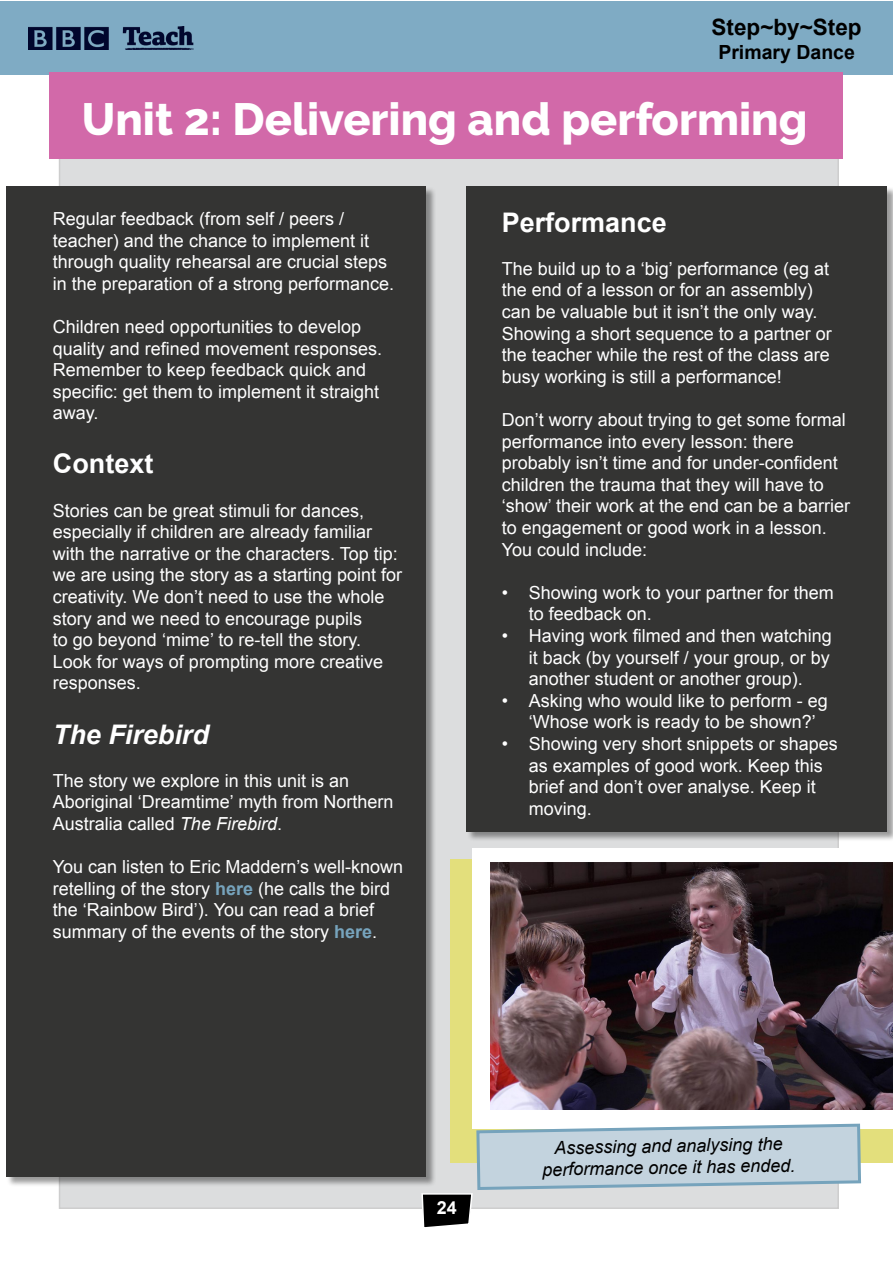
<style>
.page{position:relative;width:893px;height:1263px;background:#fff}
.page>*{position:absolute;margin:0;border:0;box-sizing:border-box;transform-origin:0 0}
.t1{font:800 45px "Raleway";color:#fff}
.t2{font:700 27px "Arial";color:#fff}
.t3{font:italic 700 27px "Arial";color:#fff}
.t4{font:700 22.5px "Arial";color:#000}
.t5{font:700 19.5px "Arial";color:#000}
.t6{font:18px/21.6px "Arial";color:#fff}
.t7{font:italic 18px/21.6px "Arial";color:#000;text-align:center}
.t8{font:700 18px "Arial";color:#fff}
.s1{font-style:italic}
.s2{font-weight:700;color:#76a3bc}
</style>
<div class="page">
<div style="left:60px;top:55px;width:778px;height:1153px;background:#dcddde"></div>
<div style="left:6px;top:186px;width:430px;height:1001px;background:#000;opacity:.4"></div>
<div style="left:6px;top:186px;width:420px;height:990px;background:#343433"></div>
<div style="left:1px;top:1px;width:892px;height:73px;background:#7fabc4"></div>
<div style="left:50px;top:72px;width:793px;height:87px;background:#d269a9"></div>
<img style="left:28px;top:26px;width:165px;height:24px">
<div style="left:467px;top:186px;width:426px;height:656px;background:#000;opacity:.4"></div>
<div style="left:467px;top:186px;width:420px;height:645px;background:#343433"></div>
<div style="left:450px;top:859px;width:443px;height:304px;background:#e3df7c"></div>
<div style="left:473px;top:848px;width:420px;height:280px;background:#fff"></div>
<img style="left:491px;top:862px;width:402px;height:247px">
<svg style="left:421px;top:1122px;width:442px;height:106px"></svg>
<p class="t4" style="left:712px;top:13px;width:152px">Step~by~Step</p>
<p class="t5" style="left:718px;top:39px;width:138px">Primary Dance</p>
<h1 class="t1" style="left:82px;top:94px;width:727px">Unit 2: Delivering and performing</h1>
<p class="t6" style="left:53px;top:208px;width:343px">Regular feedback (from self / peers / teacher) and the chance to implement it through quality rehearsal are crucial steps in the preparation of a strong performance.</p>
<p class="t6" style="left:53px;top:316px;width:331px">Children need opportunities to develop quality and refined movement responses.<br>Remember to keep feedback quick and specific: get them to implement it straight away.</p>
<h2 class="t2" style="left:53px;top:446px;width:102px">Context</h2>
<p class="t6" style="left:53px;top:500px;width:351px">Stories can be great stimuli for dances, especially if children are already familiar with the narrative or the characters. Top tip: we are using the story as a starting point for creativity. We don’t need to use the whole story and we need to encourage pupils<br>to go beyond ‘mime’ to re-tell the story.<br>Look for ways of prompting more creative responses.</p>
<h2 class="t3" style="left:53px;top:716px;width:158px">The Firebird</h2>
<p class="t6" style="left:53px;top:770px;width:342px">The story we explore in this unit is an<br>Aboriginal ‘Dreamtime’ myth from Northern<br>Australia called <span class="s1">The Firebird</span>.</p>
<p class="t6" style="left:53px;top:856px;width:352px">You can listen to Eric Maddern’s well-known retelling of the story <span class="s2">here</span> (he calls the bird the ‘Rainbow Bird’). You can read a brief summary of the events of the story <span class="s2">here</span>.</p>
<h2 class="t2" style="left:502px;top:204px;width:167px">Performance</h2>
<p class="t6" style="left:502px;top:258px;width:332px">The build up to a ‘big’ performance (eg at the end of a lesson or for an assembly) can be valuable but it isn’t the only way.<br>Showing a short sequence to a partner or the teacher while the rest of the class are busy working is still a performance!</p>
<p class="t6" style="left:502px;top:409px;width:350px">Don’t worry about trying to get some formal performance into every lesson: there probably isn’t time and for under-confident children the trauma that they will have to ‘show’ their work at the end can be a barrier to engagement or good work in a lesson.<br>You could include:</p>
<p class="t6" style="left:529px;top:582px;width:307px;text-indent:-27px">• Showing work to your partner for them to feedback on.</p>
<p class="t6" style="left:529px;top:625px;width:305px;text-align:justify;text-indent:-27px">• Having work filmed and then watching it back (by yourself / your group, or by another student or another group).</p>
<p class="t6" style="left:529px;top:690px;width:301px;text-indent:-27px">• Asking who would like to perform - eg ‘Whose work is ready to be shown?’</p>
<p class="t6" style="left:529px;top:733px;width:311px;text-indent:-27px">• Showing very short snippets or shapes as examples of good work. Keep this brief and don’t over analyse. Keep it moving.</p>
<p class="t8" style="left:437px;top:1195px;width:22px">24</p>
<p class="t7" style="left:542px;top:1137px;width:255px;rotate:-1deg">Assessing and analysing the performance once it has ended.</p>
</div>
